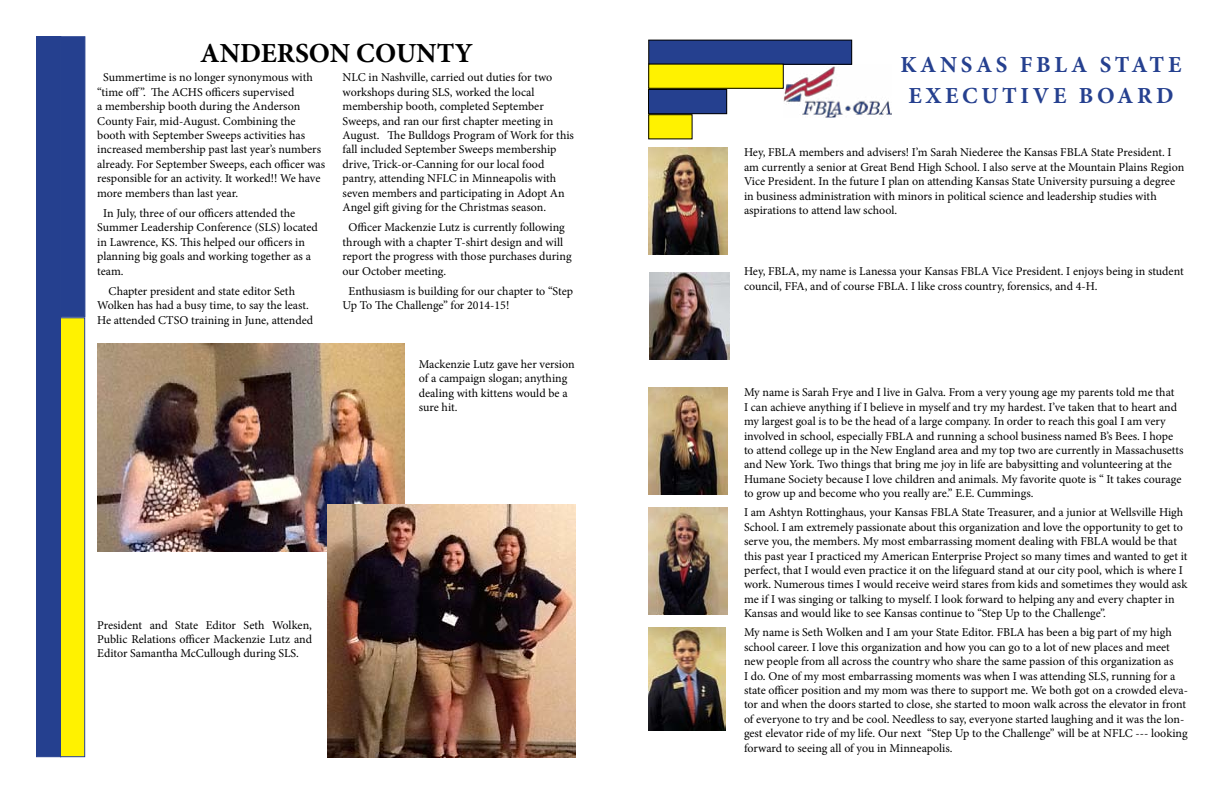
<style>
.page{position:relative;width:1224px;height:792px;background:#fff}
.page>*{position:absolute;margin:0;border:0;box-sizing:border-box;transform-origin:0 0}
.t1{font:700 27.6px "Minion Pro";color:#000}
.t2{font:700 23px/31px "Minion Pro";letter-spacing:.16em;color:#25408f;text-align:center}
.t3{font:12px/14.4px "Minion Pro";letter-spacing:-.005em;color:#000}
</style>
<div class="page">
<div style="left:36px;top:36px;width:25px;height:721px;background:#25408f"></div>
<div style="left:60px;top:317px;width:25px;height:440px;background:#fff200;border:1px solid #25408f"></div>
<div style="left:60px;top:36px;width:25px;height:281px;background:#25408f"></div>
<img style="left:97px;top:344px;width:307px;height:208px">
<img style="left:327px;top:505px;width:249px;height:252px">
<img style="left:648px;top:628px;width:78px;height:103px">
<div style="left:649px;top:40px;width:203px;height:24px;background:#25408f"></div>
<div style="left:648px;top:40px;width:204px;height:25px;border:1px solid #000"></div>
<div style="left:649px;top:64px;width:134px;height:24px;background:#fff200"></div>
<div style="left:648px;top:64px;width:136px;height:25px;border:1px solid #000"></div>
<div style="left:648px;top:90px;width:79px;height:24px;background:#25408f"></div>
<div style="left:648px;top:89px;width:79px;height:25px;border:1px solid #000"></div>
<div style="left:649px;top:115px;width:43px;height:24px;background:#fff200"></div>
<div style="left:648px;top:114px;width:45px;height:25px;border:1px solid #000"></div>
<img style="left:784px;top:66px;width:108px;height:52px">
<img style="left:648px;top:148px;width:79px;height:106px">
<img style="left:648px;top:388px;width:79px;height:106px">
<img style="left:648px;top:508px;width:79px;height:106px">
<img style="left:649px;top:272px;width:81px;height:88px">
<h1 class="t1" style="left:200px;top:33px;width:274px">ANDERSON COUNTY</h1>
<p class="t3" style="left:97px;top:70px;width:230px;text-indent:6px">Summertime is no longer synonymous with “time off”. The ACHS officers supervised<br>a membership booth during the Anderson County Fair, mid-August. Combining the booth with September Sweeps activities has increased membership past last year’s numbers already. For September Sweeps, each officer was responsible for an activity. It worked!! We have more members than last year.</p>
<p class="t3" style="left:97px;top:206px;width:222px;text-indent:6px">In July, three of our officers attended the Summer Leadership Conference (SLS) located in Lawrence, KS. This helped our officers in planning big goals and working together as a team.</p>
<p class="t3" style="left:97px;top:284px;width:218px;text-align:center">Chapter president and state editor Seth<br>Wolken has had a busy time, to say the least.<br>He attended CTSO training in June, attended</p>
<p class="t3" style="left:343px;top:70px;width:233px">NLC in Nashville, carried out duties for two workshops during SLS, worked the local membership booth, completed September Sweeps, and ran our first chapter meeting in August. The Bulldogs Program of Work for this fall included September Sweeps membership drive, Trick-or-Canning for our local food pantry, attending NFLC in Minneapolis with seven members and participating in Adopt An Angel gift giving for the Christmas season.</p>
<p class="t3" style="left:343px;top:220px;width:231px;text-indent:6px">Officer Mackenzie Lutz is currently following through with a chapter T-shirt design and will report the progress with those purchases during our October meeting.</p>
<p class="t3" style="left:343px;top:284px;width:232px;text-indent:6px">Enthusiasm is building for our chapter to “Step<br>Up To The Challenge” for 2014-15!</p>
<p class="t3" style="left:419px;top:357px;width:157px">Mackenzie Lutz gave her version of a campaign slogan; anything dealing with kittens would be a sure hit.</p>
<p class="t3" style="left:97px;top:618px;width:216px;text-align:justify">President and State Editor Seth Wolken, Public Relations officer Mackenzie Lutz and Editor Samantha McCullough during SLS.</p>
<h2 class="t2" style="left:901px;top:49px;width:282px">KANSAS FBLA STATE<br>EXECUTIVE BOARD</h2>
<p class="t3" style="left:744px;top:145px;width:442px">Hey, FBLA members and advisers! I’m Sarah Niederee the Kansas FBLA State President. I am currently a senior at Great Bend High School. I also serve at the Mountain Plains Region Vice President. In the future I plan on attending Kansas State University pursuing a degree in business administration with minors in political science and leadership studies with aspirations to attend law school.</p>
<p class="t3" style="left:744px;top:264px;width:441px">Hey, FBLA, my name is Lanessa your Kansas FBLA Vice President. I enjoys being in student council, FFA, and of course FBLA. I like cross country, forensics, and 4-H.</p>
<p class="t3" style="left:744px;top:385px;width:441px">My name is Sarah Frye and I live in Galva. From a very young age my parents told me that<br>I can achieve anything if I believe in myself and try my hardest. I’ve taken that to heart and my largest goal is to be the head of a large company. In order to reach this goal I am very involved in school, especially FBLA and running a school business named B’s Bees. I hope to attend college up in the New England area and my top two are currently in Massachusetts and New York. Two things that bring me joy in life are babysitting and volunteering at the Humane Society because I love children and animals. My favorite quote is “ It takes courage to grow up and become who you really are.” E.E. Cummings.</p>
<p class="t3" style="left:744px;top:505px;width:445px">I am Ashtyn Rottinghaus, your Kansas FBLA State Treasurer, and a junior at Wellsville High School. I am extremely passionate about this organization and love the opportunity to get to serve you, the members. My most embarrassing moment dealing with FBLA would be that this past year I practiced my American Enterprise Project so many times and wanted to get it perfect, that I would even practice it on the lifeguard stand at our city pool, which is where I work. Numerous times I would receive weird stares from kids and sometimes they would ask me if I was singing or talking to myself. I look forward to helping any and every chapter in Kansas and would like to see Kansas continue to “Step Up to the Challenge”.</p>
<p class="t3" style="left:744px;top:625px;width:445px">My name is Seth Wolken and I am your State Editor. FBLA has been a big part of my high school career. I love this organization and how you can go to a lot of new places and meet new people from all across the country who share the same passion of this organization as<br>I do. One of my most embarrassing moments was when I was attending SLS, running for a state officer position and my mom was there to support me. We both got on a crowded eleva&shy;tor and when the doors started to close, she started to moon walk across the elevator in front of everyone to try and be cool. Needless to say, everyone started laughing and it was the lon&shy;gest elevator ride of my life. Our next “Step Up to the Challenge” will be at NFLC --- looking forward to seeing all of you in Minneapolis.</p>
</div>
